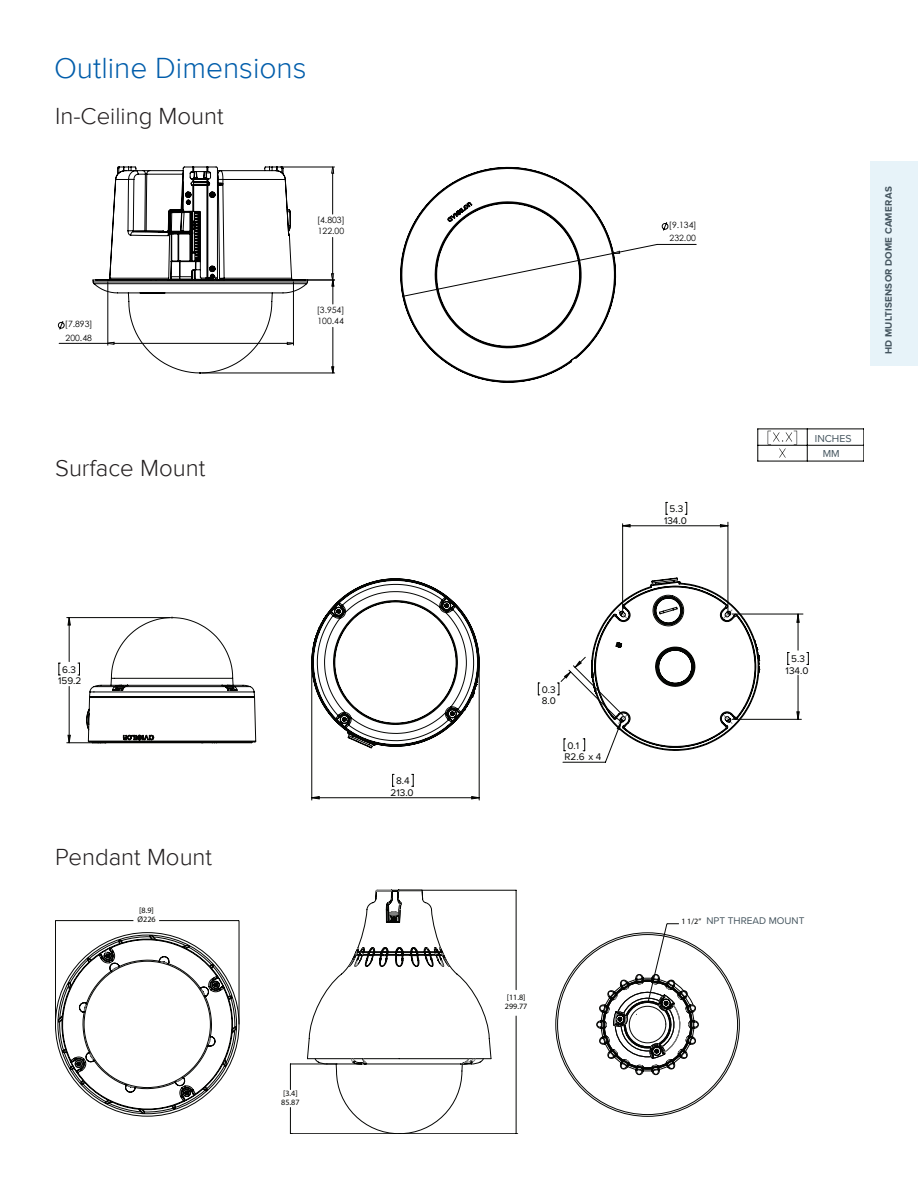
<style>
.page{position:relative;width:918px;height:1188px;background:#fff}
.page>*{position:absolute;margin:0;border:0;box-sizing:border-box;transform-origin:0 0}
.Headings{font:300 30px "Proxima Nova";color:#015dab}
.Outline_Dimensions_S{font:300 24px "Proxima Nova";color:#231f20}
.Callouts{font:10.5px "Proxima Nova";color:#45555f}
.t1{font:10.05px/11.6px "Proxima Nova";color:#040503;text-align:center}
.Callouts-2{font:10.05px "Proxima Nova";color:#45555f}
.t2{font:700 9.75px "Proxima Nova";letter-spacing:.025em;color:#45555f}
.t3{font:8.7px "Century Gothic";color:#000}
.t4{font:8.1px "Myriad Pro";color:#040503}
</style>
<div class="page">
<div style="left:871px;top:162px;width:47px;height:204px;background:#e7f3f9"></div>
<svg style="left:768px;top:431px;width:29px;height:27px"></svg>
<hr style="left:758px;top:429px;width:1px;height:32px;background:#040503">
<hr style="left:758px;top:461px;width:106px;height:1px;background:#040503">
<hr style="left:864px;top:429px;width:1px;height:32px;background:#040503">
<hr style="left:758px;top:429px;width:106px;height:1px;background:#040503">
<hr style="left:807px;top:429px;width:1px;height:32px;background:#040503">
<hr style="left:758px;top:445px;width:106px;height:1px;background:#040503">
<svg style="left:335px;top:1065px;width:128px;height:68px"></svg>
<hr style="left:422px;top:890px;width:94px;height:1px;background:#040503">
<hr style="left:516px;top:890px;width:1px;height:100px;background:#040503">
<hr style="left:400px;top:1133px;width:116px;height:1px;background:#040503">
<hr style="left:516px;top:1016px;width:1px;height:118px;background:#040503">
<hr style="left:290px;top:1064px;width:45px;height:1px;background:#040503">
<svg style="left:290px;top:1065px;width:1px;height:25px"></svg>
<svg style="left:307px;top:890px;width:184px;height:175px"></svg>
<hr style="left:290px;top:1133px;width:109px;height:1px;background:#040503">
<svg style="left:290px;top:1108px;width:2px;height:26px"></svg>
<svg style="left:55px;top:930px;width:185px;height:187px"></svg>
<hr style="left:55px;top:921px;width:1px;height:103px;background:#040503">
<hr style="left:239px;top:921px;width:1px;height:103px;background:#040503">
<hr style="left:55px;top:920px;width:78px;height:1px;background:#040503">
<hr style="left:159px;top:920px;width:80px;height:1px;background:#040503">
<svg style="left:555px;top:923px;width:184px;height:194px"></svg>
<svg style="left:58px;top:321px;width:6px;height:9px"></svg>
<hr style="left:59px;top:343px;width:49px;height:1px;background:#000">
<hr style="left:332px;top:237px;width:1px;height:43px;background:#000">
<hr style="left:332px;top:167px;width:1px;height:47px;background:#000">
<hr style="left:281px;top:167px;width:53px;height:1px;background:#000">
<hr style="left:202px;top:373px;width:133px;height:1px;background:#000">
<svg style="left:331px;top:166px;width:3px;height:8px"></svg>
<svg style="left:307px;top:273px;width:28px;height:101px"></svg>
<svg style="left:93px;top:166px;width:215px;height:207px"></svg>
<svg style="left:662px;top:222px;width:6px;height:9px"></svg>
<hr style="left:657px;top:244px;width:39px;height:1px;background:#000">
<svg style="left:616px;top:244px;width:41px;height:34px"></svg>
<svg style="left:400px;top:167px;width:216px;height:216px"></svg>
<svg style="left:58px;top:502px;width:751px;height:298px"></svg>
<svg style="left:312px;top:525px;width:487px;height:274px"></svg>
<svg style="left:68px;top:618px;width:2px;height:125px"></svg>
<p class="Headings" style="left:54px;top:50px;width:254px">Outline Dimensions</p>
<p class="Outline_Dimensions_S" style="left:55px;top:103px;width:170px">In-Ceiling Mount</p>
<p class="t3" style="left:317px;top:214px;width:29px">[4.803]</p>
<p class="t3" style="left:318px;top:225px;width:28px">122.00</p>
<p class="t3" style="left:317px;top:304px;width:29px">[3.954]</p>
<p class="t3" style="left:65px;top:318px;width:29px">[7.893]</p>
<p class="t3" style="left:317px;top:315px;width:28px">100.44</p>
<p class="t3" style="left:66px;top:332px;width:28px">200.48</p>
<p class="Outline_Dimensions_S" style="left:55px;top:454px;width:152px">Surface Mount</p>
<p class="t1" style="left:58px;top:664px;width:25px">6.3<br>159.2</p>
<p class="Outline_Dimensions_S" style="left:55px;top:843px;width:159px">Pendant Mount</p>
<p class="t4" style="left:139px;top:905px;width:16px">[8.9]</p>
<p class="t4" style="left:138px;top:914px;width:20px">Ø226</p>
<p class="t4" style="left:283px;top:1088px;width:16px">[3.4]</p>
<p class="t4" style="left:281px;top:1097px;width:20px">85.87</p>
<p class="t1" style="left:391px;top:775px;width:25px">8.4<br>213.0</p>
<p class="t1" style="left:542px;top:684px;width:16px;text-align:left">0.3<br>8.0</p>
<p class="t1" style="left:565px;top:740px;width:38px;text-align:left;text-indent:3px">0.1<br>R2.6 x 4</p>
<p class="t4" style="left:507px;top:992px;width:20px">[11.8]</p>
<p class="t4" style="left:505px;top:1001px;width:24px">299.77</p>
<p class="t3" style="left:669px;top:219px;width:29px">[9.134]</p>
<p class="t3" style="left:670px;top:232px;width:28px">232.00</p>
<p class="t1" style="left:664px;top:503px;width:24px">5.3<br>134.0</p>
<p class="Callouts" style="left:815px;top:432px;width:38px">INCHES</p>
<p class="Callouts" style="left:823px;top:447px;width:18px">MM</p>
<p class="t2" style="left:883px;top:354px;width:169px;rotate:-90deg">HD MULTISENSOR DOME CAMERAS</p>
<p class="t1" style="left:786px;top:653px;width:24px">5.3<br>134.0</p>
<p class="t4" style="left:681px;top:916px;width:21px">1 1/2”</p>
<p class="Callouts-2" style="left:706px;top:914px;width:99px">NPT THREAD MOUNT</p>
</div>
